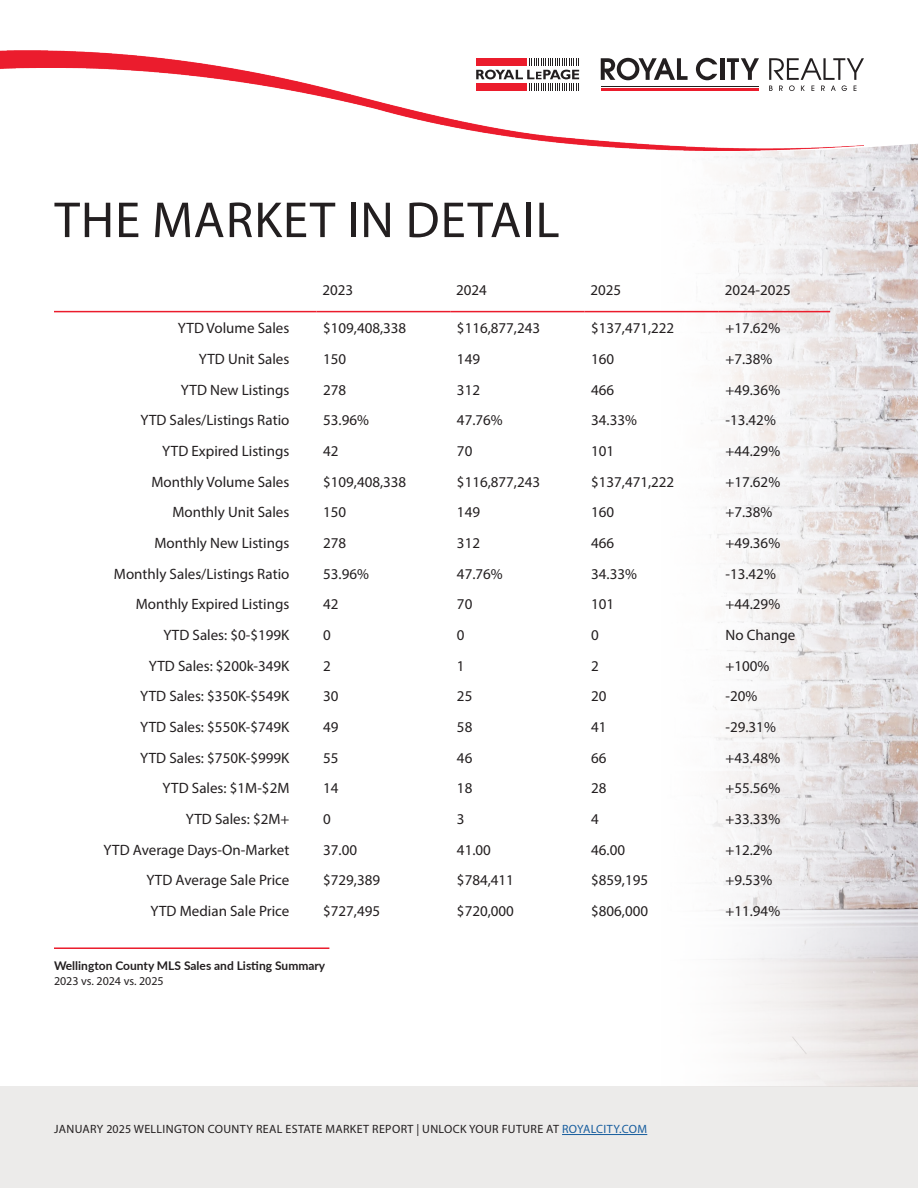
<style>
.page{position:relative;width:918px;height:1188px;background:#fff}
.page>*{position:absolute;margin:0;border:0;box-sizing:border-box;transform-origin:0 0}
.t1{font:51px "Myriad Pro";letter-spacing:.02em;color:#231f20}
.t2{font:15px "Myriad Pro";color:#231f20}
.t3{font:12px "Myriad Pro";letter-spacing:.03em;color:#231f20}
.t4{font:700 12px "Lato";color:#231f20}
.t5{font:12px "Myriad Pro";color:#231f20}
.s1{color:#175d9e}
</style>
<div class="page">
<img style="left:502px;top:143px;width:416px;height:944px">
<div style="left:0;top:1087px;width:918px;height:101px;background:#ecebea"></div>
<img style="left:0;top:51px;width:864px;height:100px">
<svg style="left:601px;top:58px;width:87px;height:22px"></svg>
<svg style="left:696px;top:58px;width:21px;height:22px"></svg>
<hr style="left:720px;top:58px;width:4px;height:22px;background:#231f20">
<svg style="left:727px;top:58px;width:32px;height:22px"></svg>
<svg style="left:769px;top:58px;width:95px;height:33px"></svg>
<hr style="left:601px;top:86px;width:157px;height:1px;background:#231f20">
<hr style="left:601px;top:88px;width:157px;height:3px;background:#eb1c2c">
<div style="left:472px;top:54px;width:111px;height:38px;background:#fff"></div>
<svg style="left:476px;top:58px;width:103px;height:33px"></svg>
<hr style="left:562px;top:1134px;width:85px;height:1px;background:#175d9e">
<hr style="left:54px;top:311px;width:262px;height:1px;background:#eb1c2c">
<hr style="left:316px;top:311px;width:134px;height:1px;background:#eb1c2c">
<hr style="left:450px;top:311px;width:134px;height:1px;background:#eb1c2c">
<hr style="left:584px;top:311px;width:135px;height:1px;background:#eb1c2c">
<hr style="left:719px;top:311px;width:111px;height:1px;background:#eb1c2c">
<hr style="left:54px;top:947px;width:275px;height:2px;background:#eb1c2c">
<h1 class="t1" style="left:55px;top:189px;width:507px">THE MARKET IN DETAIL</h1>
<p class="t2" style="left:322px;top:280px;width:32px">2023</p>
<p class="t2" style="left:456px;top:280px;width:32px">2024</p>
<p class="t2" style="left:590px;top:280px;width:32px">2025</p>
<p class="t2" style="left:725px;top:280px;width:68px">2024-2025</p>
<p class="t2" style="left:178px;top:319px;width:113px">YTD Volume Sales</p>
<p class="t2" style="left:323px;top:319px;width:85px">$109,408,338</p>
<p class="t2" style="left:457px;top:319px;width:85px">$116,877,243</p>
<p class="t2" style="left:591px;top:319px;width:85px">$137,471,222</p>
<p class="t2" style="left:726px;top:319px;width:56px">+17.62%</p>
<p class="t2" style="left:199px;top:350px;width:92px">YTD Unit Sales</p>
<p class="t2" style="left:323px;top:350px;width:25px">150</p>
<p class="t2" style="left:457px;top:350px;width:25px">149</p>
<p class="t2" style="left:591px;top:350px;width:25px">160</p>
<p class="t2" style="left:726px;top:350px;width:49px">+7.38%</p>
<p class="t2" style="left:181px;top:380px;width:110px">YTD New Listings</p>
<p class="t2" style="left:323px;top:380px;width:25px">278</p>
<p class="t2" style="left:457px;top:380px;width:25px">312</p>
<p class="t2" style="left:591px;top:380px;width:25px">466</p>
<p class="t2" style="left:726px;top:380px;width:56px">+49.36%</p>
<p class="t2" style="left:140px;top:411px;width:151px">YTD Sales/Listings Ratio</p>
<p class="t2" style="left:323px;top:411px;width:47px">53.96%</p>
<p class="t2" style="left:457px;top:411px;width:47px">47.76%</p>
<p class="t2" style="left:591px;top:411px;width:47px">34.33%</p>
<p class="t2" style="left:726px;top:411px;width:52px">-13.42%</p>
<p class="t2" style="left:162px;top:442px;width:129px">YTD Expired Listings</p>
<p class="t2" style="left:323px;top:442px;width:17px">42</p>
<p class="t2" style="left:457px;top:442px;width:17px">70</p>
<p class="t2" style="left:591px;top:442px;width:25px">101</p>
<p class="t2" style="left:726px;top:442px;width:56px">+44.29%</p>
<p class="t2" style="left:151px;top:472px;width:139px">Monthly Volume Sales</p>
<p class="t2" style="left:323px;top:472px;width:85px">$109,408,338</p>
<p class="t2" style="left:457px;top:472px;width:85px">$116,877,243</p>
<p class="t2" style="left:591px;top:472px;width:85px">$137,471,222</p>
<p class="t2" style="left:726px;top:472px;width:56px">+17.62%</p>
<p class="t2" style="left:172px;top:503px;width:119px">Monthly Unit Sales</p>
<p class="t2" style="left:323px;top:503px;width:25px">150</p>
<p class="t2" style="left:457px;top:503px;width:25px">149</p>
<p class="t2" style="left:591px;top:503px;width:25px">160</p>
<p class="t2" style="left:726px;top:503px;width:49px">+7.38%</p>
<p class="t2" style="left:154px;top:534px;width:136px">Monthly New Listings</p>
<p class="t2" style="left:323px;top:534px;width:25px">278</p>
<p class="t2" style="left:457px;top:534px;width:25px">312</p>
<p class="t2" style="left:591px;top:534px;width:25px">466</p>
<p class="t2" style="left:726px;top:534px;width:56px">+49.36%</p>
<p class="t2" style="left:114px;top:564px;width:177px">Monthly Sales/Listings Ratio</p>
<p class="t2" style="left:323px;top:564px;width:47px">53.96%</p>
<p class="t2" style="left:457px;top:564px;width:47px">47.76%</p>
<p class="t2" style="left:591px;top:564px;width:47px">34.33%</p>
<p class="t2" style="left:726px;top:564px;width:52px">-13.42%</p>
<p class="t2" style="left:136px;top:595px;width:155px">Monthly Expired Listings</p>
<p class="t2" style="left:323px;top:595px;width:17px">42</p>
<p class="t2" style="left:457px;top:595px;width:17px">70</p>
<p class="t2" style="left:591px;top:595px;width:25px">101</p>
<p class="t2" style="left:726px;top:595px;width:56px">+44.29%</p>
<p class="t2" style="left:163px;top:626px;width:128px">YTD Sales: $0-$199K</p>
<p class="t2" style="left:323px;top:626px;width:9px">0</p>
<p class="t2" style="left:457px;top:626px;width:9px">0</p>
<p class="t2" style="left:591px;top:626px;width:9px">0</p>
<p class="t2" style="left:726px;top:626px;width:71px">No Change</p>
<p class="t2" style="left:149px;top:656px;width:142px">YTD Sales: $200k-349K</p>
<p class="t2" style="left:323px;top:656px;width:9px">2</p>
<p class="t2" style="left:457px;top:656px;width:9px">1</p>
<p class="t2" style="left:591px;top:656px;width:9px">2</p>
<p class="t2" style="left:726px;top:656px;width:45px">+100%</p>
<p class="t2" style="left:140px;top:687px;width:151px">YTD Sales: $350K-$549K</p>
<p class="t2" style="left:323px;top:687px;width:17px">30</p>
<p class="t2" style="left:457px;top:687px;width:17px">25</p>
<p class="t2" style="left:591px;top:687px;width:17px">20</p>
<p class="t2" style="left:726px;top:687px;width:33px">-20%</p>
<p class="t2" style="left:140px;top:718px;width:151px">YTD Sales: $550K-$749K</p>
<p class="t2" style="left:323px;top:718px;width:17px">49</p>
<p class="t2" style="left:457px;top:718px;width:17px">58</p>
<p class="t2" style="left:591px;top:718px;width:17px">41</p>
<p class="t2" style="left:726px;top:718px;width:52px">-29.31%</p>
<p class="t2" style="left:140px;top:748px;width:151px">YTD Sales: $750K-$999K</p>
<p class="t2" style="left:323px;top:748px;width:17px">55</p>
<p class="t2" style="left:457px;top:748px;width:17px">46</p>
<p class="t2" style="left:591px;top:748px;width:17px">66</p>
<p class="t2" style="left:726px;top:748px;width:56px">+43.48%</p>
<p class="t2" style="left:163px;top:779px;width:128px">YTD Sales: $1M-$2M</p>
<p class="t2" style="left:323px;top:779px;width:17px">14</p>
<p class="t2" style="left:457px;top:779px;width:17px">18</p>
<p class="t2" style="left:591px;top:779px;width:17px">28</p>
<p class="t2" style="left:726px;top:779px;width:56px">+55.56%</p>
<p class="t2" style="left:186px;top:810px;width:105px">YTD Sales: $2M+</p>
<p class="t2" style="left:323px;top:810px;width:9px">0</p>
<p class="t2" style="left:457px;top:810px;width:9px">3</p>
<p class="t2" style="left:591px;top:810px;width:9px">4</p>
<p class="t2" style="left:726px;top:810px;width:56px">+33.33%</p>
<p class="t2" style="left:104px;top:840px;width:187px">YTD Average Days-On-Market</p>
<p class="t2" style="left:323px;top:840px;width:35px">37.00</p>
<p class="t2" style="left:457px;top:840px;width:35px">41.00</p>
<p class="t2" style="left:591px;top:840px;width:35px">46.00</p>
<p class="t2" style="left:726px;top:840px;width:49px">+12.2%</p>
<p class="t2" style="left:146px;top:871px;width:145px">YTD Average Sale Price</p>
<p class="t2" style="left:323px;top:871px;width:58px">$729,389</p>
<p class="t2" style="left:457px;top:871px;width:58px">$784,411</p>
<p class="t2" style="left:591px;top:871px;width:58px">$859,195</p>
<p class="t2" style="left:726px;top:871px;width:49px">+9.53%</p>
<p class="t2" style="left:151px;top:902px;width:140px">YTD Median Sale Price</p>
<p class="t2" style="left:323px;top:902px;width:58px">$727,495</p>
<p class="t2" style="left:457px;top:902px;width:58px">$720,000</p>
<p class="t2" style="left:591px;top:902px;width:58px">$806,000</p>
<p class="t2" style="left:726px;top:902px;width:56px">+11.94%</p>
<p class="t4" style="left:54px;top:957px;width:273px">Wellington County MLS Sales and Listing Summary</p>
<p class="t5" style="left:54px;top:973px;width:111px">2023 vs. 2024 vs. 2025</p>
<p class="t3" style="left:54px;top:1122px;width:595px">JANUARY 2025 WELLINGTON COUNTY REAL ESTATE MARKET REPORT | UNLOCK YOUR FUTURE AT <span class="s1">ROYALCITY.COM</span></p>
</div>
